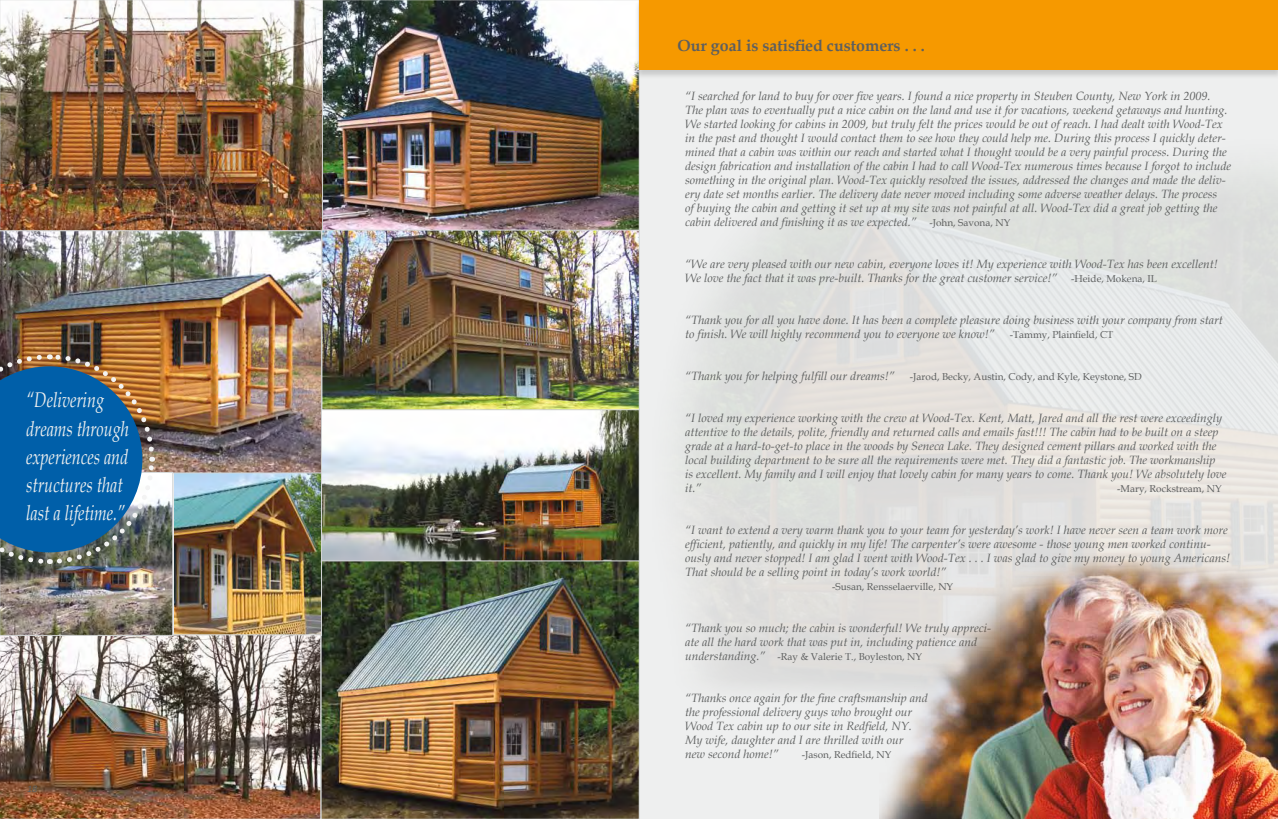
<style>
.page{position:relative;width:1278px;height:819px;background:#fff}
.page>*{position:absolute;margin:0;border:0;box-sizing:border-box;transform-origin:0 0}
.t1{font:italic 21.2px/28px "Book Antiqua";color:#eeefef;scale:.76 1}
.t2{font:700 16px "Book Antiqua";color:#5d5f5f}
.t3{font:italic 12px/14px "Book Antiqua";color:#5d5f5f}
.t4{font:10px "Book Antiqua";color:#5d5f5f}
.t5{font:italic 10px "Calibri";color:#5d5f5f}
.s1{font-style:italic;font-size:12px}
</style>
<div class="page">
<div style="left:639px;top:0;width:639px;height:819px;background:#e6e6e4"></div>
<img style="left:322px;top:410px;width:318px;height:150px">
<img style="left:323px;top:0;width:317px;height:230px">
<img style="left:0;top:0;width:323px;height:230px">
<img style="left:322px;top:230px;width:318px;height:180px">
<img style="left:321px;top:560px;width:319px;height:259px">
<img style="left:0;top:230px;width:322px;height:122px">
<img style="left:0;top:636px;width:321px;height:183px">
<div style="left:634px;top:0;width:644px;height:80px;background:#000;opacity:.16"></div>
<div style="left:639px;top:0;width:639px;height:70px;background:#f69900"></div>
<img style="left:0;top:352px;width:322px;height:284px">
<img style="left:880px;top:553px;width:398px;height:266px">
<h1 class="t1" style="left:26px;top:386px;width:137px">“Delivering dreams through experiences and structures that last a lifetime.”</h1>
<p class="t5" style="left:27px;top:782px;width:12px">18</p>
<h2 class="t2" style="left:678px;top:34px;width:249px">Our goal is satisfied customers . . .</h2>
<p class="t3" style="left:685px;top:89px;width:547px">“I searched for land to buy for over five years. I found a nice property in Steuben County, New York in 2009.<br>The plan was to eventually put a nice cabin on the land and use it for vacations, weekend getaways and hunting.<br>We started looking for cabins in 2009, but truly felt the prices would be out of reach. I had dealt with Wood-Tex in the past and thought I would contact them to see how they could help me. During this process I quickly deter&shy;mined that a cabin was within our reach and started what I thought would be a very painful process. During the design fabrication and installation of the cabin I had to call Wood-Tex numerous times because I forgot to include something in the original plan. Wood-Tex quickly resolved the issues, addressed the changes and made the deliv&shy;ery date set months earlier. The delivery date never moved including some adverse weather delays. The process<br>of buying the cabin and getting it set up at my site was not painful at all. Wood-Tex did a great job getting the cabin delivered and finishing it as we expected.”</p>
<p class="t4" style="left:929px;top:216px;width:82px">-John, Savona, NY</p>
<p class="t3" style="left:685px;top:257px;width:534px">“We are very pleased with our new cabin, everyone loves it! My experience with Wood-Tex has been excellent!<br>We love the fact that it was pre-built. Thanks for the great customer service!”</p>
<p class="t4" style="left:1071px;top:272px;width:87px">-Heide, Mokena, IL</p>
<p class="t3" style="left:685px;top:313px;width:539px">“Thank you for all you have done. It has been a complete pleasure doing business with your company from start to finish. We will highly recommend you to everyone we know!”</p>
<p class="t4" style="left:1010px;top:328px;width:105px">-Tammy, Plainfield, CT</p>
<p class="t4" style="left:685px;top:370px;width:458px"><span class="s1">“Thank you for helping fulfill our dreams!”</span> -Jarod, Becky, Austin, Cody, and Kyle, Keystone, SD</p>
<p class="t3" style="left:685px;top:411px;width:543px">“I loved my experience working with the crew at Wood-Tex. Kent, Matt, Jared and all the rest were exceedingly attentive to the details, polite, friendly and returned calls and emails fast!!! The cabin had to be built on a steep grade at a hard-to-get-to place in the woods by Seneca Lake. They designed cement pillars and worked with the local building department to be sure all the requirements were met. They did a fantastic job. The workmanship is excellent. My family and I will enjoy that lovely cabin for many years to come. Thank you! We absolutely love it.”</p>
<p class="t4" style="left:1117px;top:482px;width:106px">-Mary, Rockstream, NY</p>
<p class="t3" style="left:685px;top:523px;width:546px">“I want to extend a very warm thank you to your team for yesterday’s work! I have never seen a team work more efficient, patiently, and quickly in my life! The carpenter’s were awesome - those young men worked continu&shy;ously and never stopped! I am glad I went with Wood-Tex . . . I was glad to give my money to young Americans!<br>That should be a selling point in today’s work world!”</p>
<p class="t4" style="left:832px;top:580px;width:123px">-Susan, Rensselaerville, NY</p>
<p class="t3" style="left:685px;top:621px;width:307px">“Thank you so much; the cabin is wonderful! We truly appreci&shy;ate all the hard work that was put in, including patience and</p>
<p class="t4" style="left:685px;top:650px;width:239px"><span class="s1">understanding.”</span> -Ray &amp; Valerie T., Boyleston, NY</p>
<p class="t3" style="left:685px;top:691px;width:244px">“Thanks once again for the fine craftsmanship and the professional delivery guys who brought our Wood Tex cabin up to our site in Redfield, NY.<br>My wife, daughter and I are thrilled with our<br>new second home!”</p>
<p class="t4" style="left:802px;top:748px;width:91px">-Jason, Redfield, NY</p>
</div>
